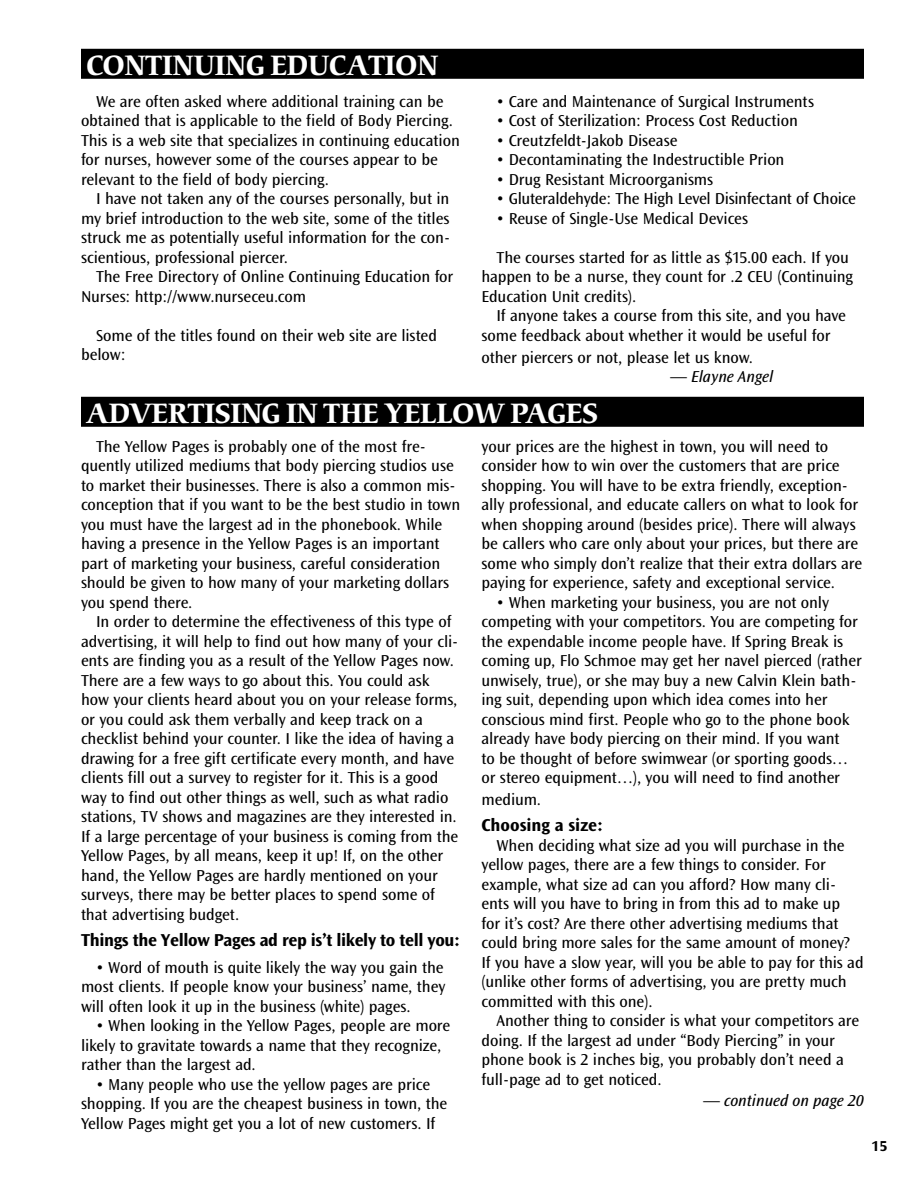
<style>
.page{position:relative;width:918px;height:1188px;background:#fff}
.page>*{position:absolute;margin:0;border:0;box-sizing:border-box;transform-origin:0 0}
.t1{font:700 27px "Cerigo Itc T";color:#fff}
.t2{font:700 18px "Ocean Sans";letter-spacing:-.02em;color:#000}
.t3{font:700 18px "Ocean Sans";color:#000}
.t4{font:16.5px/19.5px "Ocean Sans";letter-spacing:-.005em;color:#000}
.t5{font:italic 16.5px "Ocean Sans";color:#000}
.t6{font:700 15px "Ocean Sans";color:#000}
</style>
<div class="page">
<div style="left:81px;top:49px;width:783px;height:30px;background:#000"></div>
<div style="left:81px;top:397px;width:783px;height:30px;background:#000"></div>
<h1 class="t1" style="left:86px;top:49px;width:353px">CONTINUING EDUCATION</h1>
<p class="t4" style="left:81px;top:92px;width:380px;text-indent:15px">We are often asked where additional training can be obtained that is applicable to the field of Body Piercing.<br>This is a web site that specializes in continuing education for nurses, however some of the courses appear to be relevant to the field of body piercing.</p>
<p class="t4" style="left:81px;top:189px;width:370px;text-align:justify;text-indent:15px">I have not taken any of the courses personally, but in my brief introduction to the web site, some of the titles struck me as potentially useful information for the con&shy;scientious, professional piercer.</p>
<p class="t4" style="left:81px;top:267px;width:374px;text-indent:15px">The Free Directory of Online Continuing Education for<br>Nurses: http://www.nurseceu.com</p>
<p class="t4" style="left:81px;top:326px;width:358px;text-indent:15px">Some of the titles found on their web site are listed below:</p>
<p class="t4" style="left:497px;top:92px;width:319px">• Care and Maintenance of Surgical Instruments</p>
<p class="t4" style="left:497px;top:111px;width:303px">• Cost of Sterilization: Process Cost Reduction</p>
<p class="t4" style="left:497px;top:131px;width:183px">• Creutzfeldt-Jakob Disease</p>
<p class="t4" style="left:497px;top:150px;width:290px">• Decontaminating the Indestructible Prion</p>
<p class="t4" style="left:497px;top:170px;width:218px">• Drug Resistant Microorganisms</p>
<p class="t4" style="left:497px;top:189px;width:361px">• Gluteraldehyde: The High Level Disinfectant of Choice</p>
<p class="t4" style="left:497px;top:209px;width:253px">• Reuse of Single-Use Medical Devices</p>
<p class="t4" style="left:482px;top:248px;width:373px;text-indent:15px">The courses started for as little as $15.00 each. If you happen to be a nurse, they count for .2 CEU (Continuing<br>Education Unit credits).</p>
<p class="t4" style="left:482px;top:306px;width:366px;text-indent:15px">If anyone takes a course from this site, and you have some feedback about whether it would be useful for</p>
<p class="t4" style="left:482px;top:348px;width:273px">other piercers or not, please let us know.</p>
<p class="t5" style="left:670px;top:368px;width:104px">— Elayne Angel</p>
<h1 class="t1" style="left:86px;top:397px;width:513px">ADVERTISING IN THE YELLOW PAGES</h1>
<p class="t4" style="left:81px;top:437px;width:381px;text-indent:15px">The Yellow Pages is probably one of the most fre&shy;quently utilized mediums that body piercing studios use to market their businesses. There is also a common mis&shy;conception that if you want to be the best studio in town you must have the largest ad in the phonebook. While having a presence in the Yellow Pages is an important part of marketing your business, careful consideration should be given to how many of your marketing dollars you spend there.</p>
<p class="t4" style="left:81px;top:612px;width:379px;text-indent:15px">In order to determine the effectiveness of this type of advertising, it will help to find out how many of your cli&shy;ents are finding you as a result of the Yellow Pages now.<br>There are a few ways to go about this. You could ask how your clients heard about you on your release forms, or you could ask them verbally and keep track on a checklist behind your counter. I like the idea of having a drawing for a free gift certificate every month, and have clients fill out a survey to register for it. This is a good way to find out other things as well, such as what radio stations, TV shows and magazines are they interested in.<br>If a large percentage of your business is coming from the Yellow Pages, by all means, keep it up! If, on the other hand, the Yellow Pages are hardly mentioned on your surveys, there may be better places to spend some of that advertising budget.</p>
<p class="t2" style="left:81px;top:930px;width:381px">Things the Yellow Pages ad rep is’t likely to tell you:</p>
<p class="t4" style="left:81px;top:958px;width:366px;text-align:justify;text-indent:15px">• Word of mouth is quite likely the way you gain the most clients. If people know your business’ name, they will often look it up in the business (white) pages.</p>
<p class="t4" style="left:81px;top:1016px;width:371px;text-indent:15px">• When looking in the Yellow Pages, people are more likely to gravitate towards a name that they recognize, rather than the largest ad.</p>
<p class="t4" style="left:81px;top:1075px;width:368px;text-indent:15px">• Many people who use the yellow pages are price shopping. If you are the cheapest business in town, the<br>Yellow Pages might get you a lot of new customers. If</p>
<p class="t4" style="left:482px;top:437px;width:382px">your prices are the highest in town, you will need to consider how to win over the customers that are price shopping. You will have to be extra friendly, exception&shy;ally professional, and educate callers on what to look for when shopping around (besides price). There will always be callers who care only about your prices, but there are some who simply don’t realize that their extra dollars are paying for experience, safety and exceptional service.</p>
<p class="t4" style="left:482px;top:593px;width:382px;text-indent:15px">• When marketing your business, you are not only competing with your competitors. You are competing for the expendable income people have. If Spring Break is coming up, Flo Schmoe may get her navel pierced (rather unwisely, true), or she may buy a new Calvin Klein bath&shy;ing suit, depending upon which idea comes into her conscious mind first. People who go to the phone book already have body piercing on their mind. If you want<br>to be thought of before swimwear (or sporting goods… or stereo equipment…), you will need to find another</p>
<p class="t4" style="left:482px;top:790px;width:61px">medium.</p>
<p class="t3" style="left:482px;top:815px;width:123px">Choosing a size:</p>
<p class="t4" style="left:482px;top:836px;width:384px;text-indent:15px">When deciding what size ad you will purchase in the yellow pages, there are a few things to consider. For example, what size ad can you afford? How many cli&shy;ents will you have to bring in from this ad to make up<br>for it’s cost? Are there other advertising mediums that could bring more sales for the same amount of money?<br>If you have a slow year, will you be able to pay for this ad (unlike other forms of advertising, you are pretty much committed with this one).</p>
<p class="t4" style="left:482px;top:1011px;width:379px;text-indent:15px">Another thing to consider is what your competitors are doing. If the largest ad under “Body Piercing” in your phone book is 2 inches big, you probably don’t need a full-page ad to get noticed.</p>
<p class="t5" style="left:704px;top:1091px;width:162px">— continued on page 20</p>
<p class="t6" style="left:872px;top:1138px;width:17px">15</p>
</div>
